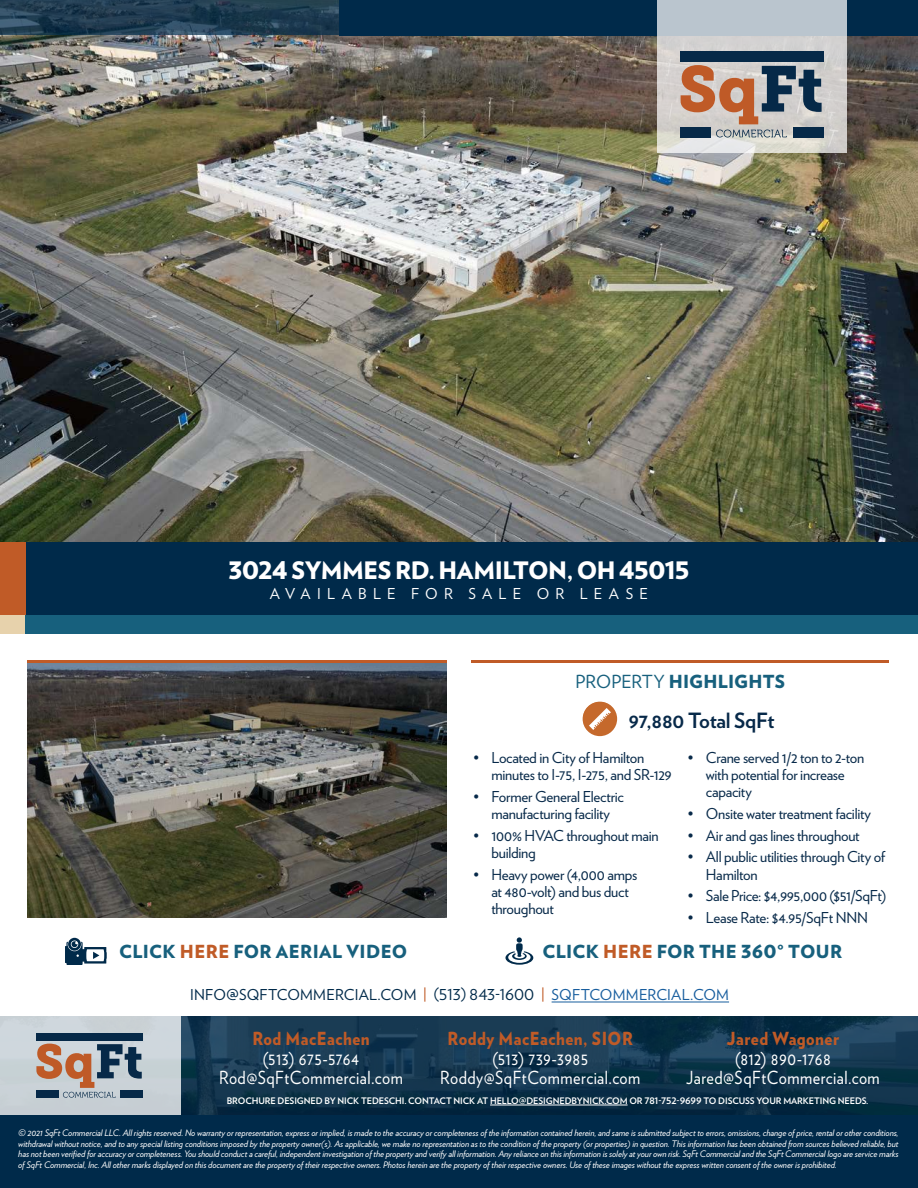
<style>
.page{position:relative;width:918px;height:1188px;background:#fff}
.page>*{position:absolute;margin:0;border:0;box-sizing:border-box;transform-origin:0 0}
.t1{font:900 24px "Verlag";letter-spacing:-.025em;color:#fff}
.t2{font:700 21px "Verlag";letter-spacing:-.015em;color:#072949}
.t3{font:18px/19.5px "Verlag";letter-spacing:.03em;color:#fff;text-align:center;scale:.9 1}
.t4{font:900 18px "Verlag";letter-spacing:.02em;color:#17607d}
.t5{font:900 18px "Verlag";letter-spacing:.03em;color:#c05b27;scale:.9 1}
.t6{font:15px/17.2px "Verlag";letter-spacing:-.02em;color:#072949}
.t7{font:15px "Verlag";letter-spacing:.01em;color:#002a4a}
.t8{font:15px "Verlag";letter-spacing:.415em;color:#fff}
.t9{font:italic 9px/10.5px "Verlag";letter-spacing:-.01em;color:#fff;text-align:justify}
.t10{font:700 9px "Verlag";letter-spacing:-.01em;color:#fff}
.s1{font-weight:400}
.s2{color:#c05b27}
.s3{color:#175d9e}
</style>
<div class="page">
<hr style="left:552px;top:1002px;width:177px;height:1px;background:#175d9e">
<svg style="left:180px;top:1016px;width:738px;height:99px;background:#153850"></svg>
<div style="left:0;top:1016px;width:180px;height:99px;background:#c9d1d6"></div>
<div style="left:120px;top:1090px;width:23px;height:8px;background:#062948"></div>
<div style="left:36px;top:1034px;width:107px;height:7px;background:#062948"></div>
<svg style="left:36px;top:1044px;width:106px;height:54px"></svg>
<div style="left:0;top:1115px;width:918px;height:73px;background:#002a4a"></div>
<hr style="left:490px;top:1105px;width:138px;height:1px;background:#fff">
<img style="left:0;top:35px;width:918px;height:507px">
<svg style="left:0;top:0;width:339px;height:35px;background:#203d51"></svg>
<div style="left:339px;top:0;width:579px;height:35px;background:#002a4a"></div>
<svg style="left:657px;top:0;width:190px;height:153px;background:#c9ccce"></svg>
<svg style="left:716px;top:130px;width:71px;height:7px"></svg>
<div style="left:681px;top:127px;width:30px;height:10px;background:#062948"></div>
<div style="left:793px;top:127px;width:31px;height:10px;background:#062948"></div>
<div style="left:681px;top:52px;width:143px;height:10px;background:#062948"></div>
<svg style="left:681px;top:65px;width:141px;height:59px;background:#a79188"></svg>
<div style="left:2px;top:542px;width:916px;height:77px;background:#002a4a"></div>
<div style="left:0;top:542px;width:26px;height:73px;background:#c05b27"></div>
<div style="left:0;top:615px;width:26px;height:19px;background:#e7d2ac"></div>
<div style="left:26px;top:615px;width:892px;height:19px;background:#17607d"></div>
<img style="left:27px;top:663px;width:419px;height:255px">
<hr style="left:472px;top:661px;width:417px;height:2px;background:#c05b27">
<svg style="left:583px;top:702px;width:34px;height:34px"></svg>
<hr style="left:27px;top:661px;width:419px;height:2px;background:#c05b27">
<svg style="left:65px;top:938px;width:42px;height:27px"></svg>
<svg style="left:505px;top:937px;width:28px;height:28px"></svg>
<p class="t1" style="left:228px;top:551px;width:463px">3024 SYMMES RD. HAMILTON, OH 45015</p>
<p class="t8" style="left:270px;top:582px;width:380px">AVAILABLE FOR SALE OR LEASE</p>
<p class="t4" style="left:576px;top:666px;width:211px"><span class="s1">PROPERTY</span> HIGHLIGHTS</p>
<p class="t2" style="left:628px;top:704px;width:148px">97,880 Total SqFt</p>
<p class="t6" style="left:491px;top:748px;width:182px;text-indent:-18px">• Located in City of Hamilton minutes to I-75, I-275, and SR-129</p>
<p class="t6" style="left:473px;top:787px;width:152px;text-align:center">• Former General Electric manufacturing facility</p>
<p class="t6" style="left:491px;top:826px;width:169px;text-indent:-18px">• 100% HVAC throughout main building</p>
<p class="t6" style="left:491px;top:865px;width:147px;text-indent:-18px">• Heavy power (4,000 amps at 480-volt) and bus duct throughout</p>
<p class="t6" style="left:706px;top:748px;width:160px;text-indent:-18px">• Crane served 1/2 ton to 2-ton with potential for increase capacity</p>
<p class="t6" style="left:688px;top:804px;width:185px">• Onsite water treatment facility</p>
<p class="t6" style="left:688px;top:826px;width:173px">• Air and gas lines throughout</p>
<p class="t6" style="left:706px;top:848px;width:181px;text-indent:-18px">• All public utilities through City of<br>Hamilton</p>
<p class="t6" style="left:688px;top:887px;width:200px">• Sale Price: $4,995,000 ($51/SqFt)</p>
<p class="t6" style="left:688px;top:908px;width:182px">• Lease Rate: $4.95/SqFt NNN</p>
<p class="t4" style="left:119px;top:937px;width:290px">CLICK <span class="s2">HERE</span> FOR AERIAL VIDEO</p>
<p class="t4" style="left:542px;top:936px;width:301px">CLICK <span class="s2">HERE</span> FOR THE 360° TOUR</p>
<h3 class="t7" style="left:190px;top:984px;width:541px">INFO@SQFTCOMMERCIAL.COM <span class="s2">|</span> (513) 843-1600 <span class="s2">|</span> <span class="s3">SQFTCOMMERCIAL.COM</span></h3>
<h3 class="t5" style="left:252px;top:1024px;width:132px">Rod MacEachen</h3>
<h3 class="t3" style="left:219px;top:1048px;width:206px">(513) 675-5764<br>Rod@SqFtCommercial.com</h3>
<h3 class="t5" style="left:448px;top:1024px;width:208px">Roddy MacEachen, SIOR</h3>
<h3 class="t3" style="left:440px;top:1048px;width:224px">(513) 739-3985<br>Roddy@SqFtCommercial.com</h3>
<h3 class="t5" style="left:727px;top:1024px;width:126px">Jared Wagoner</h3>
<h3 class="t3" style="left:686px;top:1048px;width:217px">(812) 890-1768<br>Jared@SqFtCommercial.com</h3>
<p class="t10" style="left:227px;top:1094px;width:643px">BROCHURE DESIGNED BY NICK TEDESCHI. CONTACT NICK AT HELLO@DESIGNEDBYNICK.COM OR 781-752-9699 TO DISCUSS YOUR MARKETING NEEDS.</p>
<p class="t9" style="left:18px;top:1127px;width:882px">© 2021 SqFt Commercial LLC. All rights reserved. No warranty or representation, express or implied, is made to the accuracy or completeness of the information contained herein, and same is submitted subject to errors, omissions, change of price, rental or other conditions, withdrawal without notice, and to any special listing conditions imposed by the property owner(s). As applicable, we make no representation as to the condition of the property (or properties) in question. This information has been obtained from sources believed reliable, but has not been verified for accuracy or completeness. You should conduct a careful, independent investigation of the property and verify all information. Any reliance on this information is solely at your own risk. SqFt Commercial and the SqFt Commercial logo are service marks of SqFt Commercial, Inc. All other marks displayed on this document are the property of their respective owners. Photos herein are the property of their respective owners. Use of these images without the express written consent of the owner is prohibited.</p>
</div>
